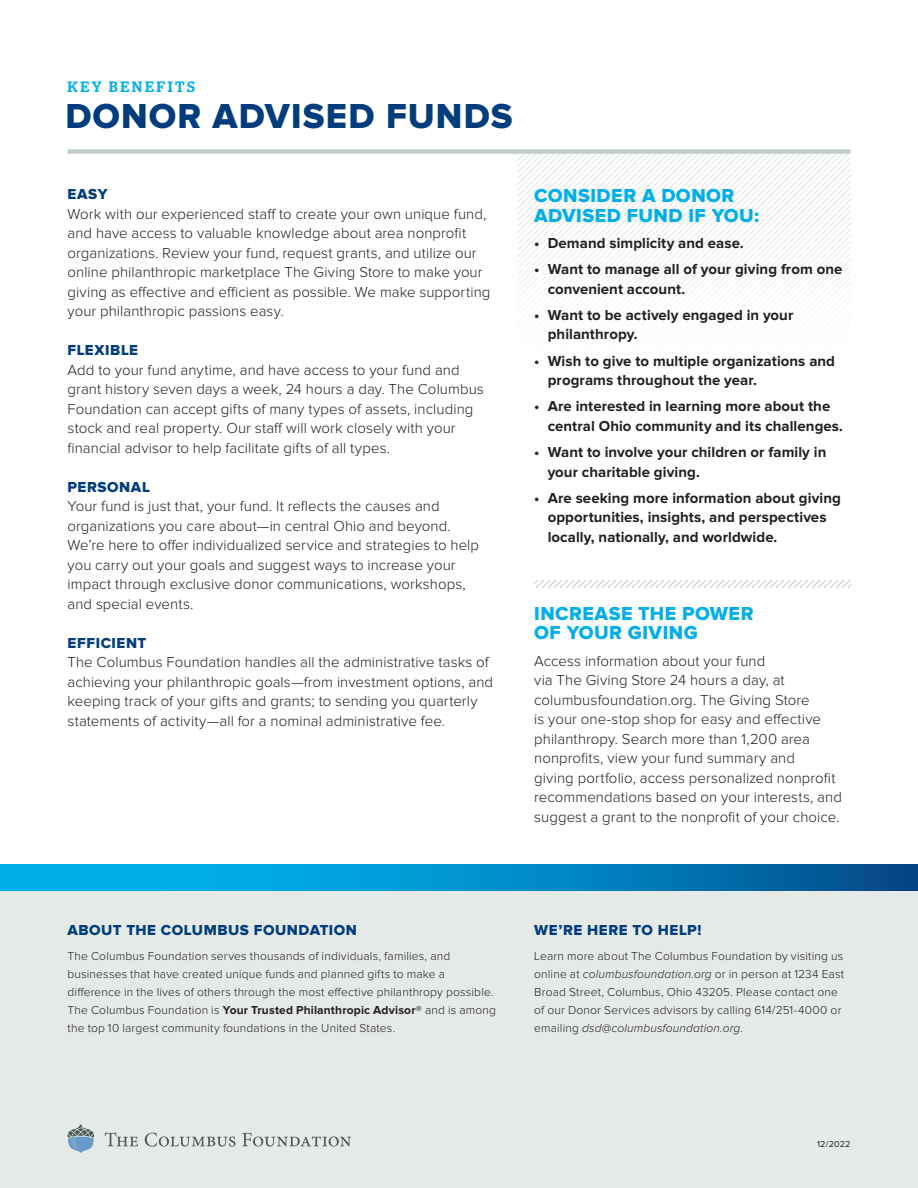
<style>
.page{position:relative;width:918px;height:1188px;background:#fff}
.page>*{position:absolute;margin:0;border:0;box-sizing:border-box;transform-origin:0 0}
.t1{font:36px "Proxima Nova Extrabld";letter-spacing:.03em;color:#013d7d}
.t2{font:19.5px/19.5px "Proxima Nova Extrabld";letter-spacing:.02em;color:#00afea}
.t3{font:300 15px/19.5px "Proxima Nova";letter-spacing:.005em;color:#231f20}
.t4{font:700 15px/19.5px "Proxima Nova";letter-spacing:.005em;color:#231f20}
.t5{font:15px "Proxima Nova Extrabld";letter-spacing:.04em;color:#013d7d}
.t6{font:500 15px "Stag";letter-spacing:.17em;color:#00afea}
.main_content{font:300 12px/18px "Proxima Nova";letter-spacing:.015em;color:#231f20}
.main_content-2{font:9px "Proxima Nova";letter-spacing:.01em;color:#231f20}
.s1{font-weight:700}
.s2{font-style:italic}
</style>
<div class="page">
<svg style="left:555px;top:154px;width:6px;height:153px"></svg>
<svg style="left:561px;top:154px;width:6px;height:153px"></svg>
<svg style="left:567px;top:154px;width:6px;height:153px"></svg>
<svg style="left:573px;top:154px;width:6px;height:153px"></svg>
<svg style="left:579px;top:154px;width:6px;height:153px"></svg>
<svg style="left:585px;top:154px;width:6px;height:153px"></svg>
<svg style="left:591px;top:154px;width:6px;height:153px"></svg>
<svg style="left:597px;top:154px;width:6px;height:153px"></svg>
<svg style="left:603px;top:154px;width:6px;height:153px"></svg>
<svg style="left:609px;top:154px;width:6px;height:153px"></svg>
<svg style="left:615px;top:154px;width:6px;height:153px"></svg>
<svg style="left:621px;top:154px;width:6px;height:153px"></svg>
<svg style="left:627px;top:154px;width:6px;height:153px"></svg>
<svg style="left:633px;top:154px;width:6px;height:153px"></svg>
<svg style="left:639px;top:154px;width:6px;height:153px"></svg>
<svg style="left:645px;top:154px;width:6px;height:153px"></svg>
<svg style="left:651px;top:152px;width:200px;height:155px"></svg>
<div style="left:0;top:887px;width:918px;height:301px;background:#e5eae7"></div>
<svg style="left:0;top:864px;width:918px;height:27px;background:#008cc8"></svg>
<div style="left:68px;top:149px;width:782px;height:5px;background:#c2cdc5"></div>
<svg style="left:534px;top:581px;width:317px;height:6px"></svg>
<svg style="left:68px;top:1124px;width:26px;height:29px"></svg>
<svg style="left:105px;top:1132px;width:246px;height:15px"></svg>
<p class="t6" style="left:68px;top:77px;width:129px">KEY BENEFITS</p>
<p class="t1" style="left:65px;top:99px;width:449px">DONOR ADVISED FUNDS</p>
<p class="t5" style="left:68px;top:187px;width:42px">EASY</p>
<p class="t3" style="left:68px;top:204px;width:424px">Work with our experienced staff to create your own unique fund, and have access to valuable knowledge about area nonprofit organizations. Review your fund, request grants, and utilize our online philanthropic marketplace The Giving Store to make your giving as effective and efficient as possible. We make supporting your philanthropic passions easy.</p>
<p class="t5" style="left:68px;top:343px;width:72px">FLEXIBLE</p>
<p class="t3" style="left:68px;top:360px;width:418px">Add to your fund anytime, and have access to your fund and grant history seven days a week, 24 hours a day. The Columbus Foundation can accept gifts of many types of assets, including stock and real property. Our staff will work closely with your financial advisor to help facilitate gifts of all types.</p>
<p class="t5" style="left:68px;top:480px;width:84px">PERSONAL</p>
<p class="t3" style="left:68px;top:497px;width:413px">Your fund is just that, your fund. It reflects the causes and organizations you care about—in central Ohio and beyond.<br>We’re here to offer individualized service and strategies to help you carry out your goals and suggest ways to increase your impact through exclusive donor communications, workshops, and special events.</p>
<p class="t5" style="left:68px;top:636px;width:80px">EFFICIENT</p>
<p class="t3" style="left:68px;top:653px;width:427px">The Columbus Foundation handles all the administrative tasks of achieving your philanthropic goals—from investment options, and keeping track of your gifts and grants; to sending you quarterly statements of activity—all for a nominal administrative fee.</p>
<p class="t2" style="left:534px;top:187px;width:226px">CONSIDER A DONOR<br>ADVISED FUND IF YOU:</p>
<p class="t4" style="left:534px;top:234px;width:211px">• Demand simplicity and ease.</p>
<p class="t4" style="left:548px;top:260px;width:296px;text-indent:-14px">• Want to manage all of your giving from one convenient account.</p>
<p class="t4" style="left:548px;top:306px;width:247px;text-indent:-14px">• Want to be actively engaged in your philanthropy.</p>
<p class="t4" style="left:548px;top:351px;width:289px;text-indent:-14px">• Wish to give to multiple organizations and programs throughout the year.</p>
<p class="t4" style="left:548px;top:397px;width:297px;text-indent:-14px">• Are interested in learning more about the central Ohio community and its challenges.</p>
<p class="t4" style="left:548px;top:443px;width:280px;text-indent:-14px">• Want to involve your children or family in your charitable giving.</p>
<p class="t4" style="left:548px;top:489px;width:295px;text-indent:-14px">• Are seeking more information about giving opportunities, insights, and perspectives locally, nationally, and worldwide.</p>
<p class="t2" style="left:534px;top:604px;width:221px">INCREASE THE POWER<br>OF YOUR GIVING</p>
<p class="t3" style="left:534px;top:651px;width:309px">Access information about your fund<br>via The Giving Store 24 hours a day, at columbusfoundation.org. The Giving Store<br>is your one-stop shop for easy and effective philanthropy. Search more than 1,200 area nonprofits, view your fund summary and<br>giving portfolio, access personalized nonprofit recommendations based on your interests, and suggest a grant to the nonprofit of your choice.</p>
<p class="t5" style="left:68px;top:923px;width:291px">ABOUT THE COLUMBUS FOUNDATION</p>
<p class="main_content" style="left:68px;top:947px;width:430px">The Columbus Foundation serves thousands of individuals, families, and businesses that have created unique funds and planned gifts to make a difference in the lives of others through the most effective philanthropy possible.<br>The Columbus Foundation is <span class="s1">Your Trusted Philanthropic Advisor®</span> and is among the top 10 largest community foundations in the United States.</p>
<p class="t5" style="left:534px;top:923px;width:169px">WE’RE HERE TO HELP!</p>
<p class="main_content" style="left:534px;top:947px;width:312px">Learn more about The Columbus Foundation by visiting us online at <span class="s2">columbusfoundation.org</span> or in person at 1234 East Broad Street, Columbus, Ohio 43205. Please contact one of our Donor Services advisors by calling 614/251-4000 or emailing <span class="s2">dsd@columbusfoundation.org</span>.</p>
<p class="main_content-2" style="left:817px;top:1140px;width:35px">12/2022</p>
</div>
